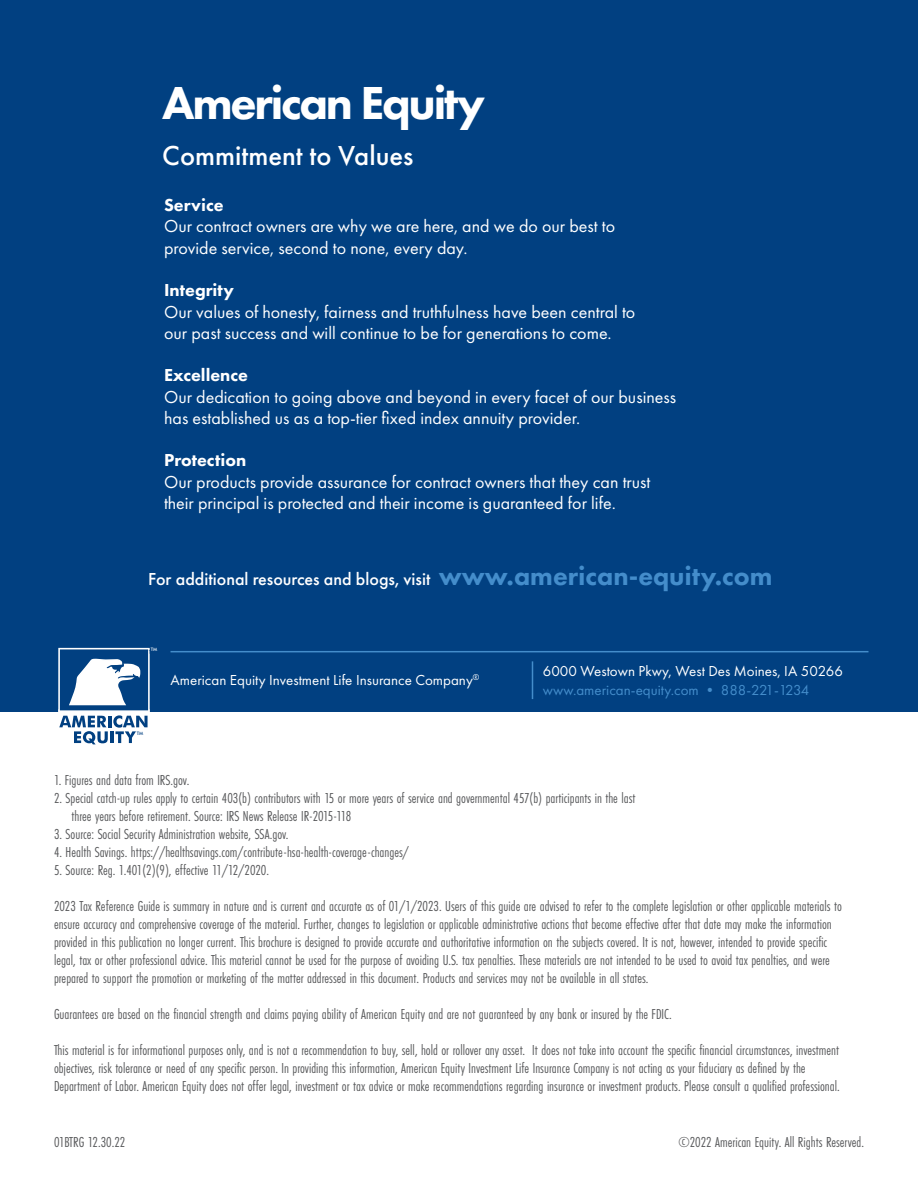
<style>
.page{position:relative;width:918px;height:1188px;background:#fff}
.page>*{position:absolute;margin:0;border:0;box-sizing:border-box;transform-origin:0 0}
.t1{font:800 48px "Futura PT";letter-spacing:-.05em;color:#fff}
.t2{font:500 28.5px "Futura PT";color:#fff}
.t3{font:18px/21.6px "Futura PT";color:#fff}
.t4{font:500 18px "Futura PT";color:#fff}
.t5{font:800 18px "Futura PT";color:#fff}
.t6{font:15px/18px "Futura PT Cond";color:#57585a}
.t7{font:15px "Futura PT";color:#fff}
.t8{font:15px "Futura PT";color:#448dcb}
.t9{font:500 4.65px "Futura BT";color:#fff}
.t10{font:500 4.65px "Futura BT";color:#014081}
.s1{font-weight:800;font-size:27px;color:#448dcb}
</style>
<div class="page">
<div style="left:0;top:0;width:918px;height:711px;background:#014081"></div>
<hr style="left:532px;top:661px;width:1px;height:38px;background:#448dcb">
<svg style="left:58px;top:648px;width:97px;height:97px"></svg>
<hr style="left:171px;top:651px;width:698px;height:1px;background:#448dcb">
<p class="t1" style="left:162px;top:73px;width:325px">American Equity</p>
<p class="t2" style="left:162px;top:138px;width:253px">Commitment to Values</p>
<p class="t5" style="left:164px;top:194px;width:61px">Service</p>
<p class="t3" style="left:164px;top:216px;width:453px">Our contract owners are why we are here, and we do our best to provide service, second to none, every day.</p>
<p class="t5" style="left:164px;top:279px;width:71px">Integrity</p>
<p class="t3" style="left:164px;top:301px;width:473px">Our values of honesty, fairness and truthfulness have been central to our past success and will continue to be for generations to come.</p>
<p class="t5" style="left:164px;top:364px;width:86px">Excellence</p>
<p class="t3" style="left:164px;top:386px;width:514px">Our dedication to going above and beyond in every facet of our business has established us as a top-tier fixed index annuity provider.</p>
<p class="t5" style="left:164px;top:449px;width:84px">Protection</p>
<p class="t3" style="left:164px;top:471px;width:488px">Our products provide assurance for contract owners that they can trust their principal is protected and their income is guaranteed for life.</p>
<p class="t4" style="left:148px;top:568px;width:626px">For additional resources and blogs, visit <span class="s1">www.american-equity.com</span></p>
<p class="t9" style="left:151px;top:647px;width:8px">TM</p>
<p class="t7" style="left:171px;top:671px;width:310px">American Equity Investment Life Insurance Company<sup>®</sup></p>
<p class="t10" style="left:137px;top:730px;width:8px">TM</p>
<p class="t7" style="left:543px;top:663px;width:301px">6000 Westown Pkwy, West Des Moines, IA 50266</p>
<p class="t8" style="left:543px;top:681px;width:268px">www.american-equity.com • 888-221-1234</p>
<p class="t6" style="left:54px;top:771px;width:137px">1. Figures and data from IRS.gov.</p>
<p class="t6" style="left:54px;top:789px;width:583px">2. Special catch-up rules apply to certain 403(b) contributors with 15 or more years of service and governmental 457(b) participants in the last</p>
<p class="t6" style="left:71px;top:807px;width:281px">three years before retirement. Source: IRS News Release IR-2015-118</p>
<p class="t6" style="left:54px;top:825px;width:236px">3. Source: Social Security Administration website, SSA.gov.</p>
<p class="t6" style="left:54px;top:843px;width:356px">4. Health Savings. https://healthsavings.com/contribute-hsa-health-coverage-changes/</p>
<p class="t6" style="left:54px;top:861px;width:217px">5. Source: Reg. 1.401(2)(9), effective 11/12/2020.</p>
<p class="t6" style="left:54px;top:897px;width:789px">2023 Tax Reference Guide is summary in nature and is current and accurate as of 01/1/2023. Users of this guide are advised to refer to the complete legislation or other applicable materials to ensure accuracy and comprehensive coverage of the material. Further, changes to legislation or applicable administrative actions that become effective after that date may make the information provided in this publication no longer current. This brochure is designed to provide accurate and authoritative information on the subjects covered. It is not, however, intended to provide specific legal, tax or other professional advice. This material cannot be used for the purpose of avoiding U.S. tax penalties. These materials are not intended to be used to avoid tax penalties, and were prepared to support the promotion or marketing of the matter addressed in this document. Products and services may not be available in all states.</p>
<p class="t6" style="left:54px;top:1005px;width:619px">Guarantees are based on the financial strength and claims paying ability of American Equity and are not guaranteed by any bank or insured by the FDIC.</p>
<p class="t6" style="left:54px;top:1041px;width:787px">This material is for informational purposes only, and is not a recommendation to buy, sell, hold or rollover any asset. It does not take into account the specific financial circumstances, investment objectives, risk tolerance or need of any specific person. In providing this information, American Equity Investment Life Insurance Company is not acting as your fiduciary as defined by the<br>Department of Labor. American Equity does not offer legal, investment or tax advice or make recommendations regarding insurance or investment products. Please consult a qualified professional.</p>
<p class="t6" style="left:54px;top:1133px;width:73px">01BTRG 12.30.22</p>
<p class="t6" style="left:678px;top:1133px;width:187px">©2022 American Equity. All Rights Reserved.</p>
</div>
